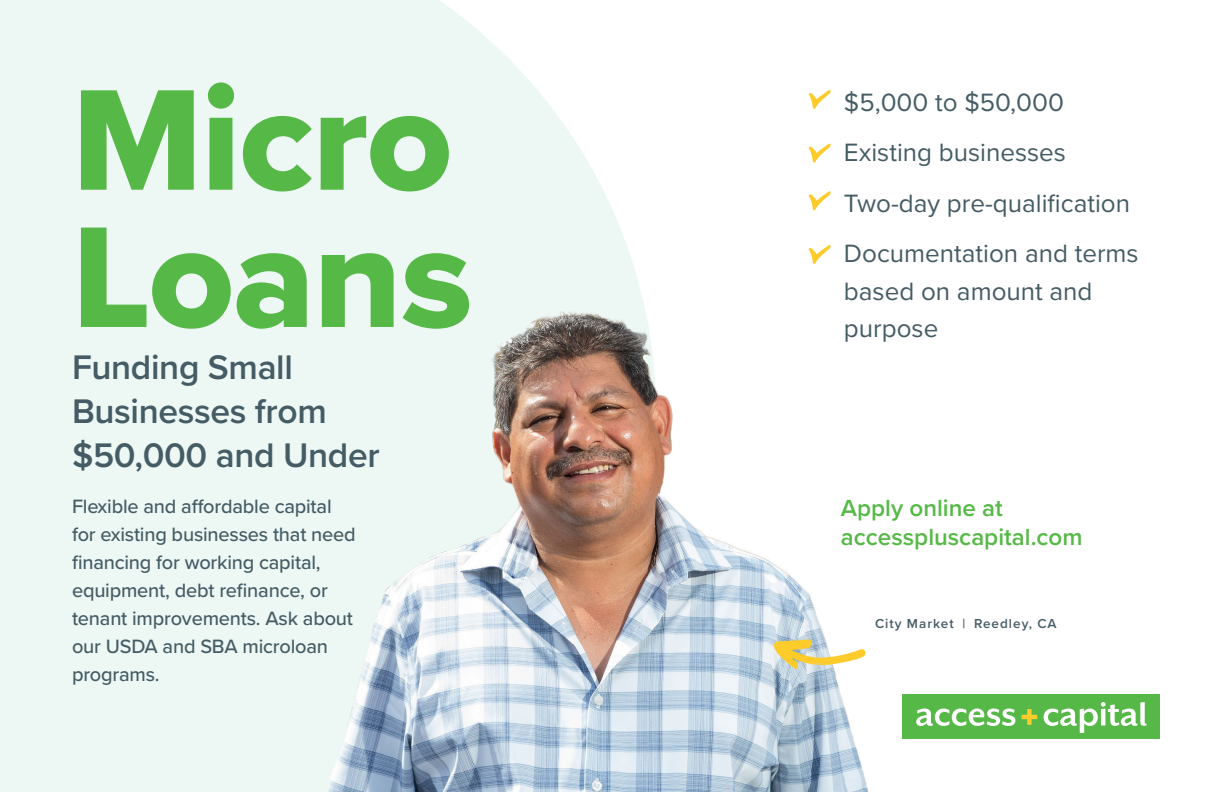
<style>
.page{position:relative;width:1224px;height:792px;background:#fff}
.page>*{position:absolute;margin:0;border:0;box-sizing:border-box;transform-origin:0 0}
.t1{font:149px/137.2px "Proxima Nova Extrabld";letter-spacing:-.01em;color:#56b947}
.t2{font:600 35.4px/44.2px "Proxima Nova";letter-spacing:-.01em;color:#455c65}
.t3{font:26px/37.6px "Proxima Nova";color:#455c65}
.t4{font:600 24.2px/28.8px "Proxima Nova";color:#56b947}
.t5{font:500 20px/28px "Proxima Nova";letter-spacing:-.01em;color:#455c65}
.t6{font:600 13.4px "Proxima Nova";letter-spacing:.075em;color:#455c65}
</style>
<div class="page">
<div style="left:0;top:0;width:594px;height:792px;background:#edf8f5"></div>
<svg style="left:809px;top:90px;width:22px;height:19px"></svg>
<svg style="left:809px;top:144px;width:22px;height:19px"></svg>
<img style="left:264px;top:173px;width:639px;height:619px">
<svg style="left:774px;top:639px;width:92px;height:30px"></svg>
<div style="left:903px;top:694px;width:257px;height:44px;background:#56b947"></div>
<svg style="left:916px;top:709px;width:99px;height:17px"></svg>
<svg style="left:1022px;top:709px;width:15px;height:16px"></svg>
<svg style="left:1044px;top:702px;width:103px;height:31px"></svg>
<p class="t1" style="left:72px;top:69px;width:402px">Micro<br>Loans</p>
<p class="t2" style="left:72px;top:344px;width:309px">Funding Small<br>Businesses from $50,000 and Under</p>
<p class="t5" style="left:72px;top:491px;width:285px">Flexible and affordable capital for existing businesses that need financing for working capital, equipment, debt refinance, or tenant improvements. Ask about our USDA and SBA microloan programs.</p>
<p class="t3" style="left:844px;top:82px;width:222px">$5,000 to $50,000</p>
<p class="t3" style="left:844px;top:133px;width:224px">Existing businesses</p>
<p class="t3" style="left:844px;top:183px;width:288px">Two-day pre-qualification</p>
<p class="t3" style="left:844px;top:234px;width:296px">Documentation and terms based on amount and purpose</p>
<p class="t4" style="left:841px;top:493px;width:243px">Apply online at accesspluscapital.com</p>
<p class="t6" style="left:875px;top:614px;width:183px">City Market | Reedley, CA</p>
</div>
